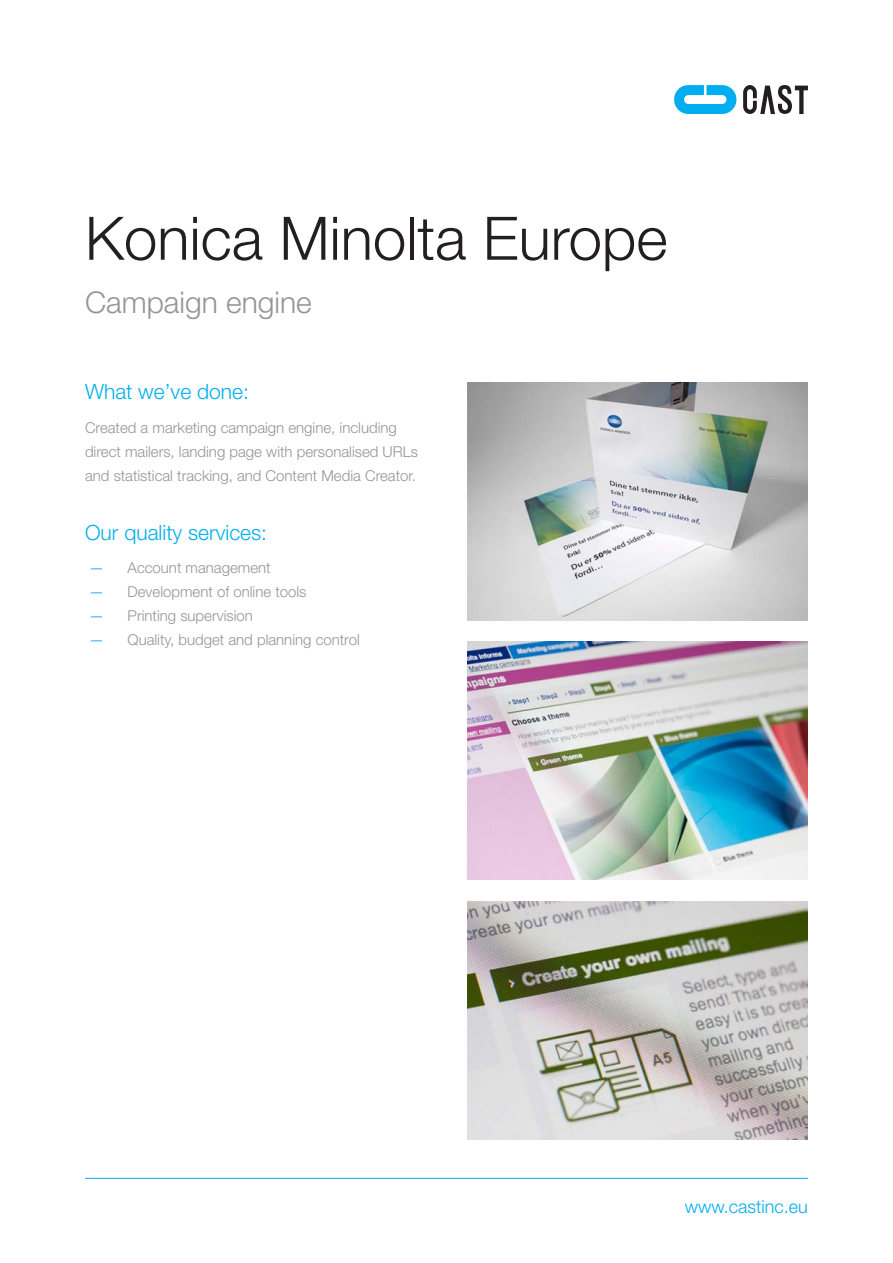
<style>
.page{position:relative;width:893px;height:1263px;background:#fff}
.page>*{position:absolute;margin:0;border:0;box-sizing:border-box;transform-origin:0 0}
.t1{font:300 60px "Helvetica Neue LT";color:#231f20}
.t2{font:300 30px "Helvetica Neue LT";color:#939598}
.t3{font:300 21px "Helvetica Neue LT";color:#00aeef}
.t4{font:300 18px "Helvetica Neue LT";color:#00aeef}
.t5{font:300 15px/24px "Helvetica Neue LT";color:#939598}
.s1{color:#00aeef}
</style>
<div class="page">
<hr style="left:85px;top:1178px;width:723px;height:1px;background:#00aeef">
<svg style="left:743px;top:85px;width:65px;height:29px"></svg>
<svg style="left:674px;top:85px;width:62px;height:29px"></svg>
<img style="left:468px;top:642px;width:340px;height:238px">
<img style="left:468px;top:901px;width:340px;height:238px">
<img style="left:468px;top:383px;width:340px;height:238px">
<p class="t1" style="left:85px;top:202px;width:584px">Konica Minolta Europe</p>
<p class="t2" style="left:85px;top:284px;width:228px">Campaign engine</p>
<p class="t3" style="left:85px;top:379px;width:165px">What we’ve done:</p>
<p class="t5" style="left:85px;top:415px;width:335px">Created a marketing campaign engine, including direct mailers, landing page with personalised URLs and statistical tracking, and Content Media Creator.</p>
<p class="t3" style="left:85px;top:519px;width:184px">Our quality services:</p>
<p class="t5" style="left:89px;top:556px;width:183px"><span class="s1">—</span> Account management</p>
<p class="t5" style="left:89px;top:580px;width:219px"><span class="s1">—</span> Development of online tools</p>
<p class="t5" style="left:89px;top:604px;width:165px"><span class="s1">—</span> Printing supervision</p>
<p class="t5" style="left:89px;top:628px;width:272px"><span class="s1">—</span> Quality, budget and planning control</p>
<p class="t4" style="left:685px;top:1196px;width:125px">www.castinc.eu</p>
</div>
